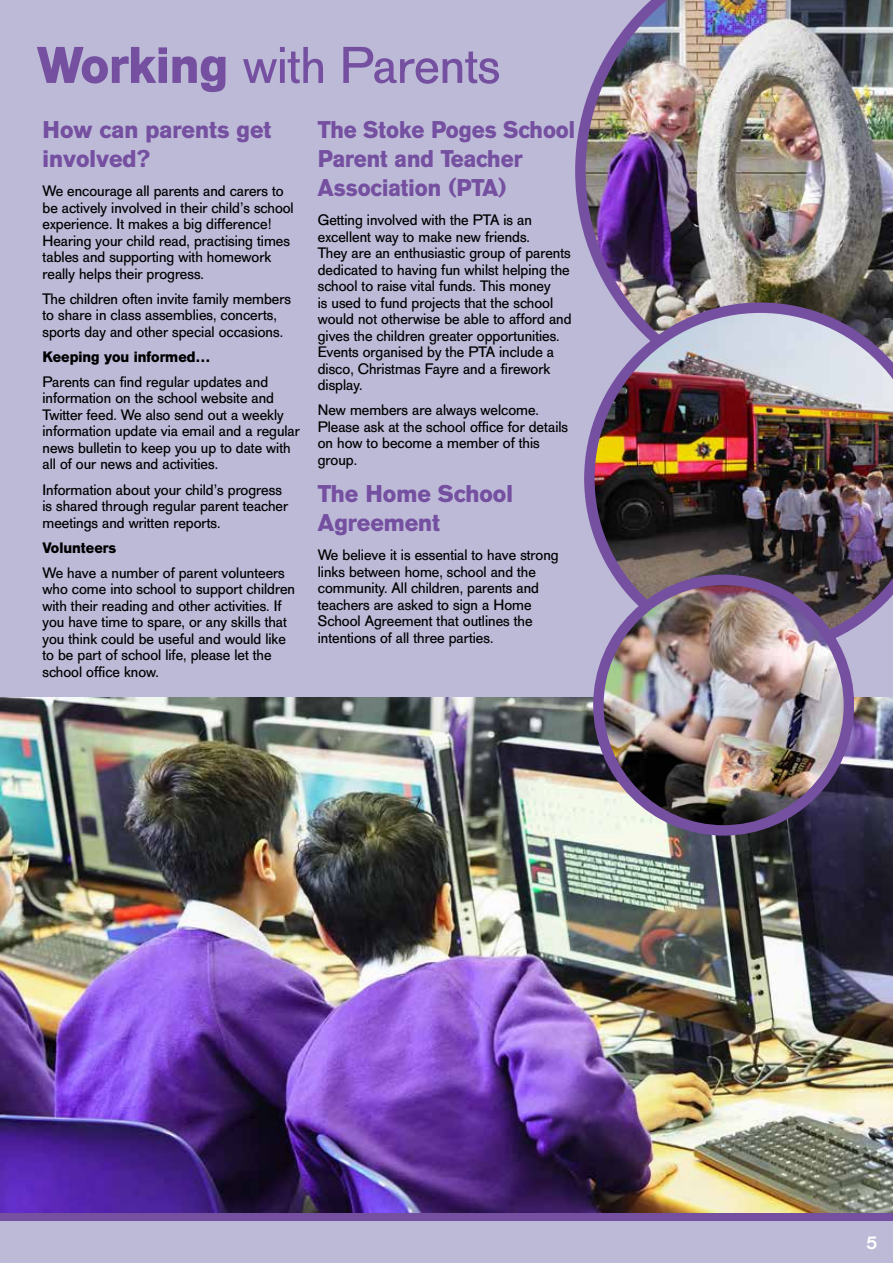
<style>
.page{position:relative;width:893px;height:1263px;background:#fff}
.page>*{position:absolute;margin:0;border:0;box-sizing:border-box;transform-origin:0 0}
.t1{font:51px "AG Old Face";color:#754fa0}
.t2{font:700 24px/28.8px "AG Old Face";color:#754fa0;scale:.96 1}
.t3{font:700 24px/28.8px "AG Old Face";color:#754fa0}
.t4{font:500 18px "AG Old Face";color:#fff}
.t5{font:15px/16.5px "AG Old Face";color:#000}
.t6{font:700 15px "AG Old Face";color:#000}
.s1{font-weight:700}
</style>
<div class="page">
<div style="left:0;top:1220px;width:893px;height:43px;background:#bdbad8"></div>
<div style="left:0;top:1212px;width:893px;height:8px;background:#754fa0"></div>
<div style="left:0;top:0;width:893px;height:716px;background:#bdbad8"></div>
<img style="left:0;top:697px;width:893px;height:516px">
<img style="left:575px;top:0;width:318px;height:302px">
<img style="left:584px;top:302px;width:309px;height:329px">
<img style="left:598px;top:580px;width:251px;height:249px">
<div style="left:593px;top:575px;width:261px;height:261px;border:10px solid #754fa0;border-radius:50%"></div>
<h1 class="t1" style="left:37px;top:36px;width:465px"><span class="s1">Working</span> with Parents</h1>
<h2 class="t3" style="left:43px;top:116px;width:230px">How can parents get involved?</h2>
<p class="t5" style="left:43px;top:183px;width:253px">We encourage all parents and carers to be actively involved in their child’s school experience. It makes a big difference!<br>Hearing your child read, practising times tables and supporting with homework really helps their progress.</p>
<p class="t5" style="left:43px;top:291px;width:250px">The children often invite family members to share in class assemblies, concerts, sports day and other special occasions.</p>
<p class="t6" style="left:43px;top:348px;width:170px">Keeping you informed…</p>
<p class="t5" style="left:43px;top:374px;width:259px">Parents can find regular updates and information on the school website and Twitter feed. We also send out a weekly information update via email and a regular news bulletin to keep you up to date with all of our news and activities.</p>
<p class="t5" style="left:43px;top:481px;width:247px">Information about your child’s progress is shared through regular parent teacher meetings and written reports.</p>
<p class="t6" style="left:43px;top:538px;width:75px">Volunteers</p>
<p class="t5" style="left:43px;top:564px;width:254px">We have a number of parent volunteers who come into school to support children with their reading and other activities. If you have time to spare, or any skills that you think could be useful and would like to be part of school life, please let the school office know.</p>
<h2 class="t2" style="left:318px;top:116px;width:270px">The Stoke Poges School<br>Parent and Teacher<br>Association (PTA)</h2>
<p class="t5" style="left:318px;top:212px;width:255px">Getting involved with the PTA is an excellent way to make new friends.<br>They are an enthusiastic group of parents dedicated to having fun whilst helping the school to raise vital funds. This money<br>is used to fund projects that the school would not otherwise be able to afford and gives the children greater opportunities.<br>Events organised by the PTA include a disco, Christmas Fayre and a firework display.</p>
<p class="t5" style="left:318px;top:402px;width:252px">New members are always welcome.<br>Please ask at the school office for details on how to become a member of this group.</p>
<h2 class="t3" style="left:318px;top:479px;width:196px">The Home School<br>Agreement</h2>
<p class="t5" style="left:318px;top:547px;width:242px">We believe it is essential to have strong links between home, school and the community. All children, parents and teachers are asked to sign a Home School Agreement that outlines the intentions of all three parties.</p>
<p class="t4" style="left:866px;top:1232px;width:13px">5</p>
</div>
